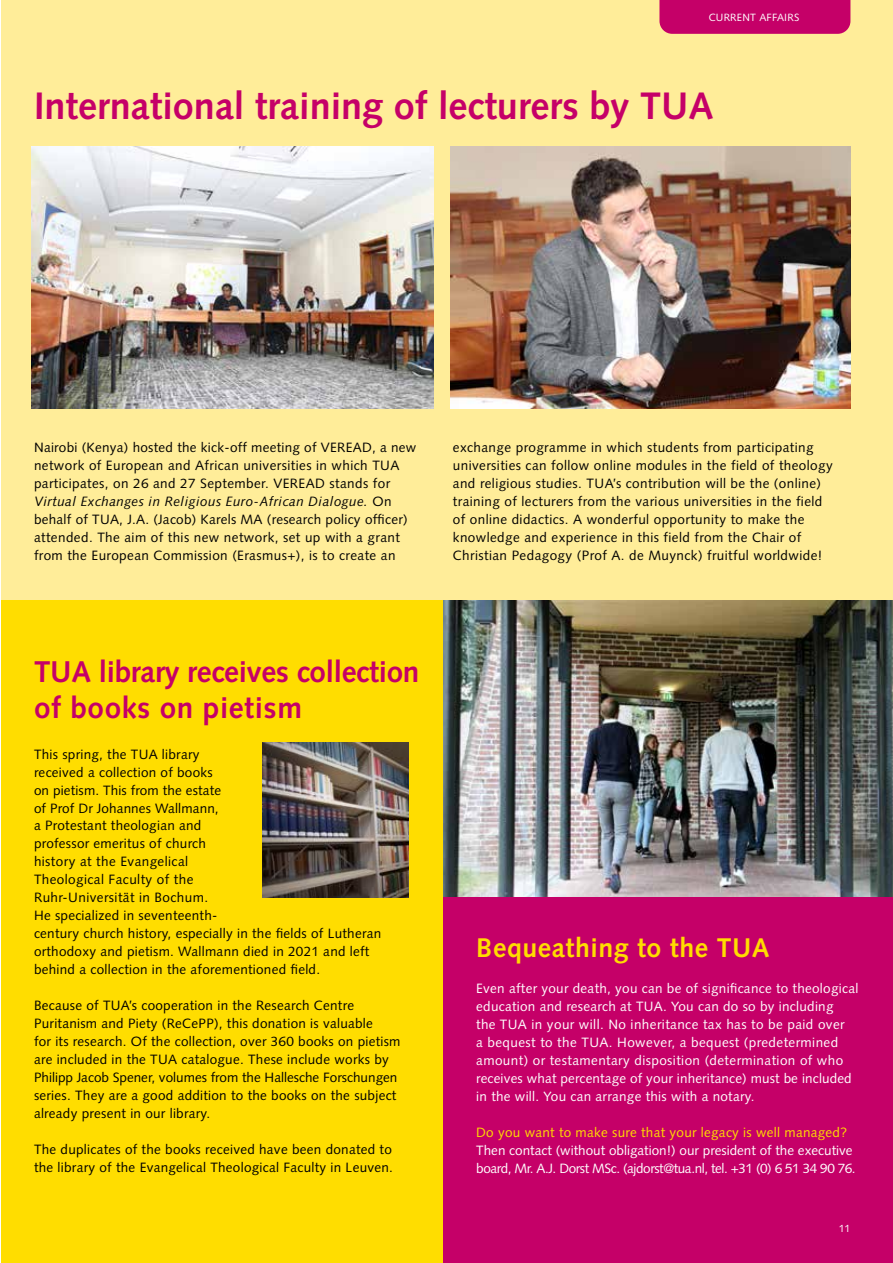
<style>
.page{position:relative;width:893px;height:1263px;background:#fff}
.page>*{position:absolute;margin:0;border:0;box-sizing:border-box;transform-origin:0 0}
.t1{font:700 38.25px "Syntax LT Std";color:#c50068}
.t2{font:700 30px/36px "Syntax LT Std";letter-spacing:-.01em;color:#c50068}
.t3{font:700 27px "Syntax LT Std";letter-spacing:.02em;color:#fd0}
.t4{font:13.5px/18px "Syntax LT Std";letter-spacing:.02em;color:#000}
.t5{font:13.5px/18px "Syntax LT Std";letter-spacing:.02em;color:#fff}
.t6{font:13.5px/18px "Syntax LT Std";color:#fff}
.t7{font:13.5px "Syntax LT Std";letter-spacing:.02em;color:#fd0}
.t8{font:10.5px "Syntax LT Std";letter-spacing:.02em;color:#fff}
.s1{font-style:italic}
</style>
<div class="page">
<img style="left:442px;top:600px;width:451px;height:297px">
<div style="left:442px;top:897px;width:451px;height:366px;background:#c50068"></div>
<div style="left:1px;top:593px;width:441px;height:670px;background:#fd0"></div>
<div style="left:261px;top:741px;width:149px;height:157px;background:#000;opacity:.45"></div>
<div style="left:1px;top:0;width:892px;height:600px;background:#ffed99"></div>
<div style="left:659px;top:0;width:191px;height:34px;background:#c50068"></div>
<img style="left:32px;top:146px;width:402px;height:262px">
<img style="left:451px;top:146px;width:399px;height:262px">
<p class="t8" style="left:709px;top:11px;width:92px">CURRENT AFFAIRS</p>
<h1 class="t1" style="left:34px;top:84px;width:681px">International training of lecturers by TUA</h1>
<p class="t4" style="left:34px;top:439px;width:384px">Nairobi (Kenya) hosted the kick-off meeting of VEREAD, a new network of European and African universities in which TUA participates, on 26 and 27 September. VEREAD stands for <span class="s1">Virtual Exchanges in Religious Euro-African Dialogue.</span> On behalf of TUA, J.A. (Jacob) Karels MA (research policy officer) attended. The aim of this new network, set up with a grant from the European Commission (Erasmus+), is to create an</p>
<p class="t4" style="left:453px;top:439px;width:381px">exchange programme in which students from participating universities can follow online modules in the field of theology and religious studies. TUA’s contribution will be the (online) training of lecturers from the various universities in the field of online didactics. A wonderful opportunity to make the knowledge and experience in this field from the Chair of Christian Pedagogy (Prof A. de Muynck) fruitful worldwide!</p>
<h2 class="t2" style="left:34px;top:654px;width:387px">TUA library receives collection of books on pietism</h2>
<p class="t4" style="left:34px;top:745px;width:349px">This spring, the TUA library<br>received a collection of books<br>on pietism. This from the estate<br>of Prof Dr Johannes Wallmann,<br>a Protestant theologian and<br>professor emeritus of church<br>history at the Evangelical<br>Theological Faculty of the<br>Ruhr-Universität in Bochum.<br>He specialized in seventeenth-<br>century church history, especially in the fields of Lutheran orthodoxy and pietism. Wallmann died in 2021 and left behind a collection in the aforementioned field.</p>
<p class="t4" style="left:34px;top:997px;width:368px">Because of TUA’s cooperation in the Research Centre Puritanism and Piety (ReCePP), this donation is valuable<br>for its research. Of the collection, over 360 books on pietism are included in the TUA catalogue. These include works by Philipp Jacob Spener, volumes from the Hallesche Forschungen series. They are a good addition to the books on the subject already present in our library.</p>
<p class="t4" style="left:34px;top:1141px;width:360px">The duplicates of the books received have been donated to the library of the Evangelical Theological Faculty in Leuven.</p>
<h3 class="t3" style="left:476px;top:932px;width:295px">Bequeathing to the TUA</h3>
<p class="t5" style="left:476px;top:979px;width:384px">Even after your death, you can be of significance to theological education and research at TUA. You can do so by including<br>the TUA in your will. No inheritance tax has to be paid over<br>a bequest to the TUA. However, a bequest (predetermined amount) or testamentary disposition (determination of who receives what percentage of your inheritance) must be included in the will. You can arrange this with a notary.</p>
<p class="t7" style="left:476px;top:1124px;width:372px">Do you want to make sure that your legacy is well managed?</p>
<p class="t6" style="left:476px;top:1141px;width:381px">Then contact (without obligation!) our president of the executive board, Mr. A.J. Dorst MSc. (ajdorst@tua.nl, tel. +31 (0) 6 51 34 90 76.</p>
<p class="t8" style="left:839px;top:1222px;width:13px">11</p>
</div>
